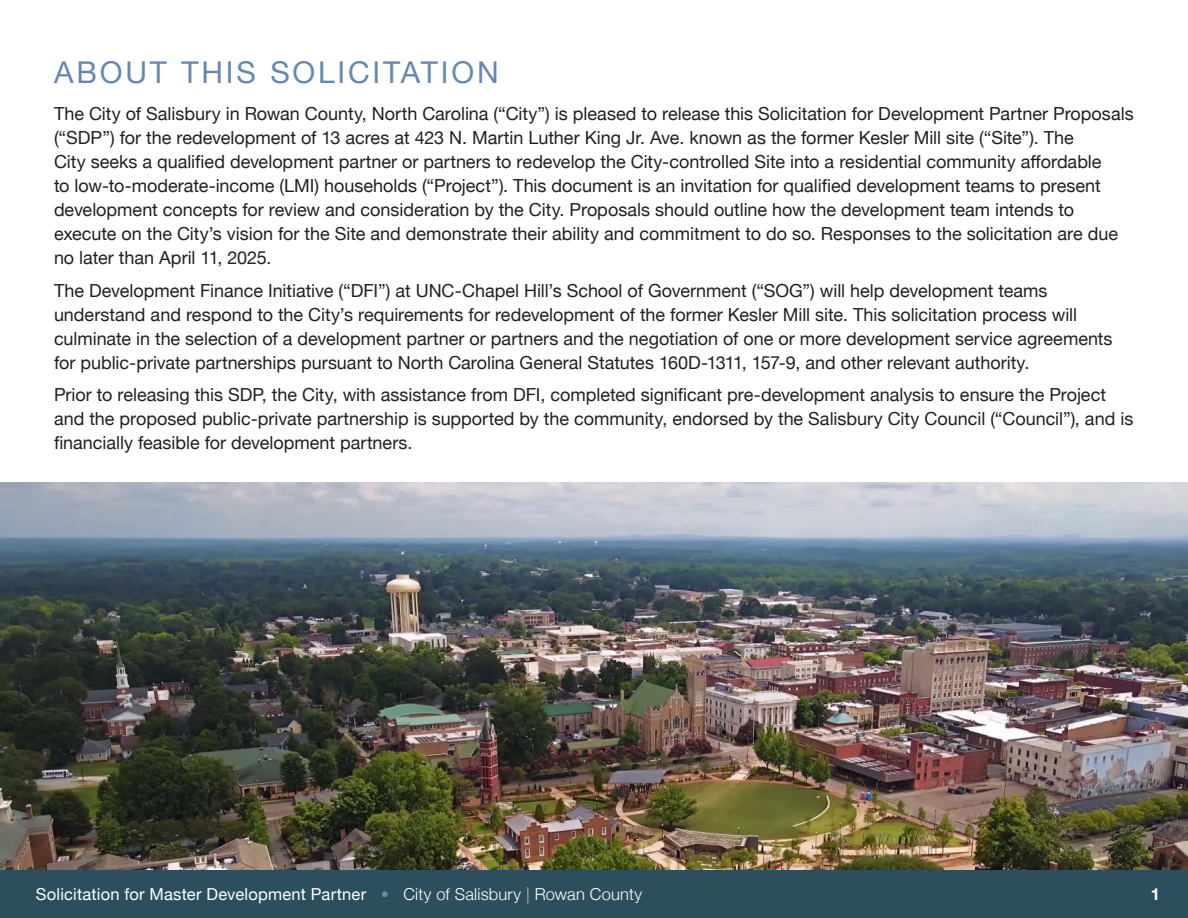
<style>
.page{position:relative;width:1188px;height:918px;background:#fff}
.page>*{position:absolute;margin:0;border:0;box-sizing:border-box;transform-origin:0 0}
.Header_1{font:30px "Helvetica Neue";letter-spacing:.095em;color:#6787b3}
.body{font:18px/24px "Helvetica Neue";color:#231f20}
.t1{font:16.5px "Helvetica Neue";letter-spacing:.01em;color:#fff}
.t2{font:700 16.5px "Helvetica Neue";color:#fff}
.s1{font-weight:300;color:#6787b3}
.s2{font-weight:300}
.s3{font-weight:300;color:#ccbf99}
</style>
<div class="page">
<div style="left:0;top:869px;width:1188px;height:49px;background:#2d4f5d"></div>
<img style="left:0;top:483px;width:1188px;height:386px">
<p class="Header_1" style="left:54px;top:50px;width:446px">ABOUT THIS SOLICITATION</p>
<p class="body" style="left:54px;top:103px;width:1081px">The City of Salisbury in Rowan County, North Carolina (“City”) is pleased to release this Solicitation for Development Partner Proposals (“SDP”) for the redevelopment of 13 acres at 423 N. Martin Luther King Jr. Ave. known as the former Kesler Mill site (“Site”). The<br>City seeks a qualified development partner or partners to redevelop the City-controlled Site into a residential community affordable<br>to low-to-moderate-income (LMI) households (“Project”). This document is an invitation for qualified development teams to present development concepts for review and consideration by the City. Proposals should outline how the development team intends to execute on the City’s vision for the Site and demonstrate their ability and commitment to do so. Responses to the solicitation are due no later than April 11, 2025.</p>
<p class="body" style="left:54px;top:279px;width:1060px">The Development Finance Initiative (“DFI”) at UNC-Chapel Hill’s School of Government (“SOG”) will help development teams understand and respond to the City’s requirements for redevelopment of the former Kesler Mill site. This solicitation process will culminate in the selection of a development partner or partners and the negotiation of one or more development service agreements for public-private partnerships pursuant to North Carolina General Statutes 160D-1311, 157-9, and other relevant authority.</p>
<p class="body" style="left:54px;top:384px;width:1081px">Prior to releasing this SDP, the City, with assistance from DFI, completed significant pre-development analysis to ensure the Project and the proposed public-private partnership is supported by the community, endorsed by the Salisbury City Council (“Council”), and is financially feasible for development partners.</p>
<p class="t1" style="left:36px;top:882px;width:608px">Solicitation for Master Development Partner <span class="s1">•</span> <span class="s2">City of Salisbury</span> <span class="s3">|</span> <span class="s2">Rowan County</span></p>
<p class="t2" style="left:1151px;top:881px;width:11px">1</p>
</div>
